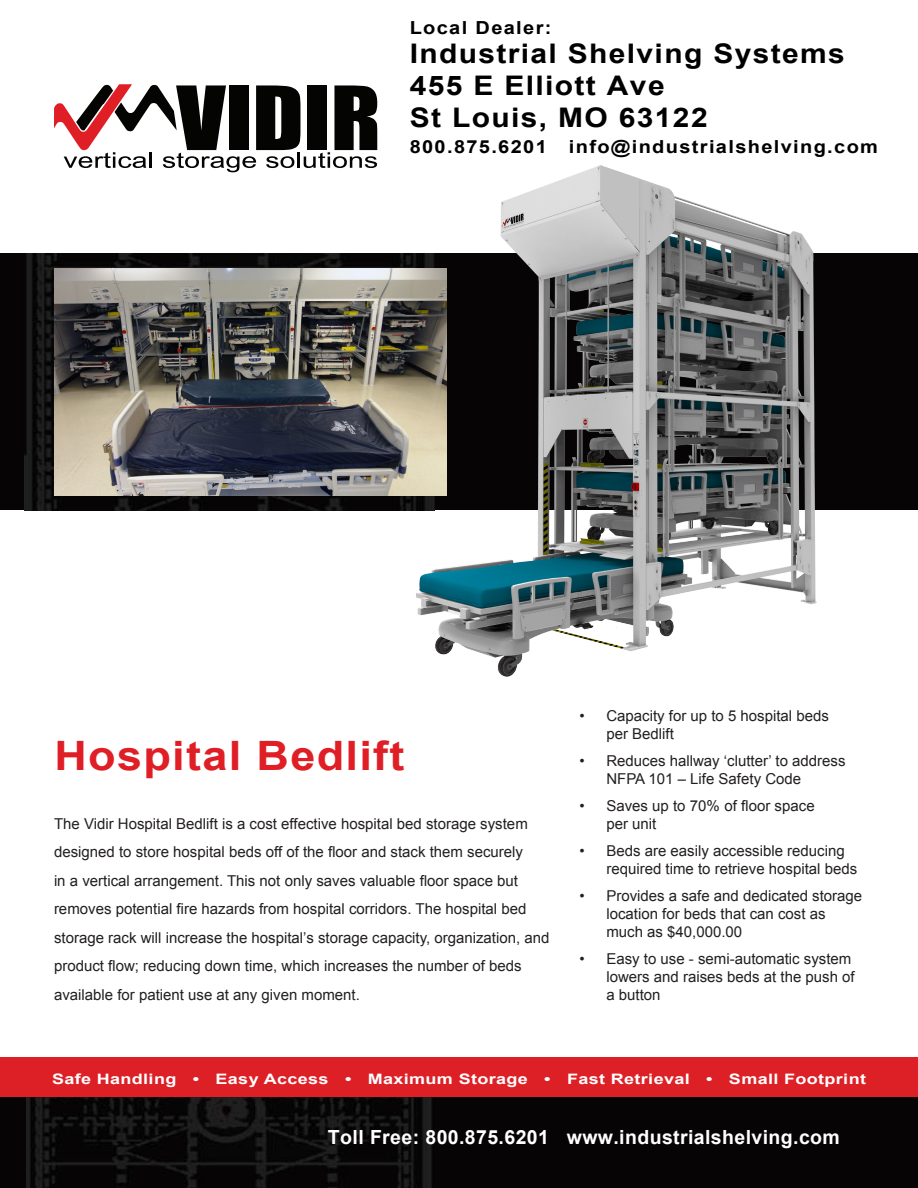
<style>
.page{position:relative;width:918px;height:1188px;background:#fff}
.page>*{position:absolute;margin:0;border:0;box-sizing:border-box;transform-origin:0 0}
.Headline{font:700 40.5px "Arial";letter-spacing:.03em;color:#e01e25;scale:1.11 1}
.t1{font:700 27px/32.4px "Arial";letter-spacing:.045em;color:#000;scale:1.11 1}
.t2{font:700 19.5px "Arial";letter-spacing:.02em;color:#fff}
.t3{font:700 18px "Arial";letter-spacing:.07em;color:#000;scale:1.11 1}
.t4{font:15px/18px "Arial";color:#231f20}
.t5{font:700 14.4px "Arial";letter-spacing:.02em;color:#fff;scale:1.25 1}
</style>
<div class="page">
<div style="left:0;top:254px;width:918px;height:256px;background:#060405"></div>
<div style="left:0;top:1097px;width:918px;height:91px;background:#060405"></div>
<img style="left:26px;top:1098px;width:406px;height:90px">
<svg style="left:54px;top:84px;width:323px;height:88px"></svg>
<div style="left:0;top:1058px;width:918px;height:39px;background:#dd1f26"></div>
<img style="left:24px;top:254px;width:373px;height:256px">
<img style="left:54px;top:268px;width:343px;height:227px">
<img style="left:397px;top:165px;width:432px;height:512px">
<p class="t3" style="left:410px;top:15px;width:129px">Local Dealer:</p>
<h2 class="t1" style="left:410px;top:37px;width:394px">Industrial Shelving Systems<br>455 E Elliott Ave<br>St Louis, MO 63122</h2>
<p class="t3" style="left:410px;top:134px;width:423px">800.875.6201 info@industrialshelving.com</p>
<p class="Headline" style="left:54px;top:728px;width:317px">Hospital Bedlift</p>
<p class="t4" style="left:54px;top:809px;width:497px;line-height:28.5px">The Vidir Hospital Bedlift is a cost effective hospital bed storage system designed to store hospital beds off of the floor and stack them securely<br>in a vertical arrangement. This not only saves valuable floor space but removes potential fire hazards from hospital corridors. The hospital bed storage rack will increase the hospital’s storage capacity, organization, and product flow; reducing down time, which increases the number of beds available for patient use at any given moment.</p>
<p class="t4" style="left:606px;top:706px;width:224px;text-indent:-27px">• Capacity for up to 5 hospital beds per Bedlift</p>
<p class="t4" style="left:606px;top:751px;width:241px;text-indent:-27px">• Reduces hallway ‘clutter’ to address<br>NFPA 101 – Life Safety Code</p>
<p class="t4" style="left:606px;top:796px;width:210px;text-indent:-27px">• Saves up to 70% of floor space per unit</p>
<p class="t4" style="left:606px;top:841px;width:252px;text-indent:-27px">• Beds are easily accessible reducing required time to retrieve hospital beds</p>
<p class="t4" style="left:606px;top:886px;width:257px;text-indent:-27px">• Provides a safe and dedicated storage location for beds that can cost as much as $40,000.00</p>
<p class="t4" style="left:606px;top:949px;width:250px;text-indent:-27px">• Easy to use - semi-automatic system lowers and raises beds at the push of a button</p>
<p class="t5" style="left:52px;top:1068px;width:653px">Safe Handling • Easy Access • Maximum Storage • Fast Retrieval • Small Footprint</p>
<h3 class="t2" style="left:328px;top:1123px;width:513px">Toll Free: 800.875.6201 www.industrialshelving.com</h3>
</div>
